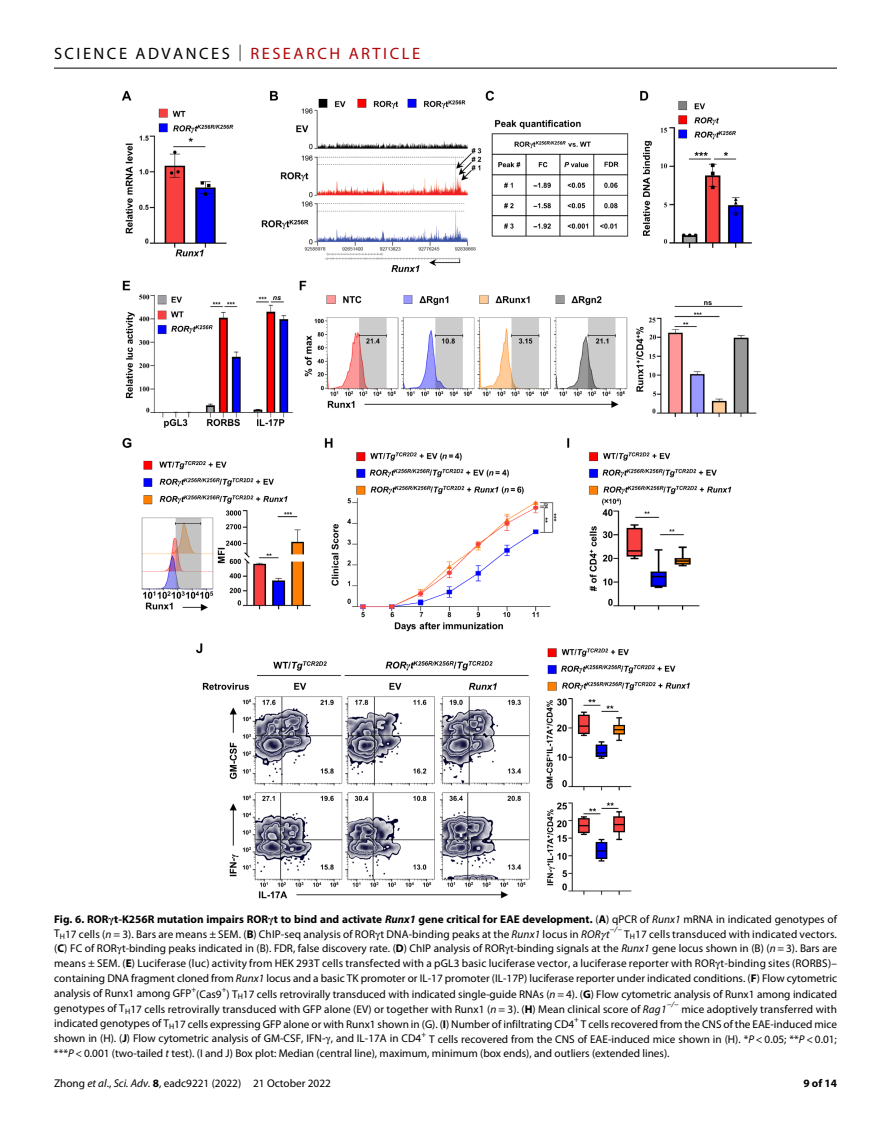
<style>
.page{position:relative;width:891px;height:1134px;background:#fff}
.page>*{position:absolute;margin:0;border:0;box-sizing:border-box;transform-origin:0 0}
.t1{font:16.5px "Myriad Pro";letter-spacing:.15em;color:#000}
.t2{font:11.25px/15px "Myriad Pro";color:#000;text-align:justify}
.t3{font:700 11.25px "Myriad Pro";color:#000}
.s1{font-weight:300}
.s2{color:#b10508}
.s3{font-weight:700}
.s4{font-weight:700;font-style:italic}
.s5{font-style:italic}
</style>
<div class="page">
<hr style="left:54px;top:68px;width:783px;height:1px;background:#000">
<img style="left:122px;top:90px;width:634px;height:808px">
<h1 class="t1" style="left:54px;top:40px;width:368px">SCIENCE ADVANCES <span class="s1">|</span> <span class="s2">RESEARCH ARTICLE</span></h1>
<p class="t2" style="left:54px;top:911px;width:785px"><span class="s3">Fig. 6. ROR t-K256R mutation impairs ROR t to bind and activate</span> <span class="s4">Runx1</span> <span class="s3">gene critical for EAE development.</span> (<span class="s3">A</span>) qPCR of <span class="s5">Runx1</span> mRNA in indicated genotypes of T<sub>H</sub>17 cells (<span class="s5">n</span> = 3). Bars are means ± SEM. (<span class="s3">B</span>) ChIP-seq analysis of ROR t DNA-binding peaks at the <span class="s5">Runx1</span> locus in <span class="s5">ROR t</span><sup>−/−</sup> T<sub>H</sub>17 cells transduced with indicated vectors. (<span class="s3">C</span>) FC of ROR t-binding peaks indicated in (B). FDR, false discovery rate. (<span class="s3">D</span>) ChIP analysis of ROR t-binding signals at the <span class="s5">Runx1</span> gene locus shown in (B) (<span class="s5">n</span> = 3). Bars are means ± SEM. (<span class="s3">E</span>) Luciferase (luc) activity from HEK 293T cells transfected with a pGL3 basic luciferase vector, a luciferase reporter with ROR t-binding sites (RORBS)– containing DNA fragment cloned from <span class="s5">Runx1</span> locus and a basic TK promoter or IL-17 promoter (IL-17P) luciferase reporter under indicated conditions. (<span class="s3">F</span>) Flow cytometric analysis of Runx1 among GFP<sup>+</sup>(Cas9<sup>+</sup>) T<sub>H</sub>17 cells retrovirally transduced with indicated single-guide RNAs (<span class="s5">n</span> = 4). (<span class="s3">G</span>) Flow cytometric analysis of Runx1 among indicated genotypes of T<sub>H</sub>17 cells retrovirally transduced with GFP alone (EV) or together with Runx1 (<span class="s5">n</span> = 3). (<span class="s3">H</span>) Mean clinical score of <span class="s5">Rag1</span><sup>−/−</sup> mice adoptively transferred with indicated genotypes of T<sub>H</sub>17 cells expressing GFP alone or with Runx1 shown in (G). (<span class="s3">I</span>) Number of infiltrating CD4<sup>+</sup> T cells recovered from the CNS of the EAE-induced mice shown in (H). (<span class="s3">J</span>) Flow cytometric analysis of GM-CSF, IFN- , and IL-17A in CD4<sup>+</sup> T cells recovered from the CNS of EAE-induced mice shown in (H). *<span class="s5">P</span> &lt; 0.05; **<span class="s5">P</span> &lt; 0.01; ***<span class="s5">P</span> &lt; 0.001 (two-tailed <span class="s5">t</span> test). (I and J) Box plot: Median (central line), maximum, minimum (box ends), and outliers (extended lines).</p>
<p class="t2" style="left:54px;top:1076px;width:278px">Zhong <span class="s5">et al</span>., <span class="s5">Sci. Adv.</span> <span class="s3">8</span>, eadc9221 (2022) 21 October 2022</p>
<p class="t3" style="left:803px;top:1074px;width:35px">9 of 14</p>
</div>
